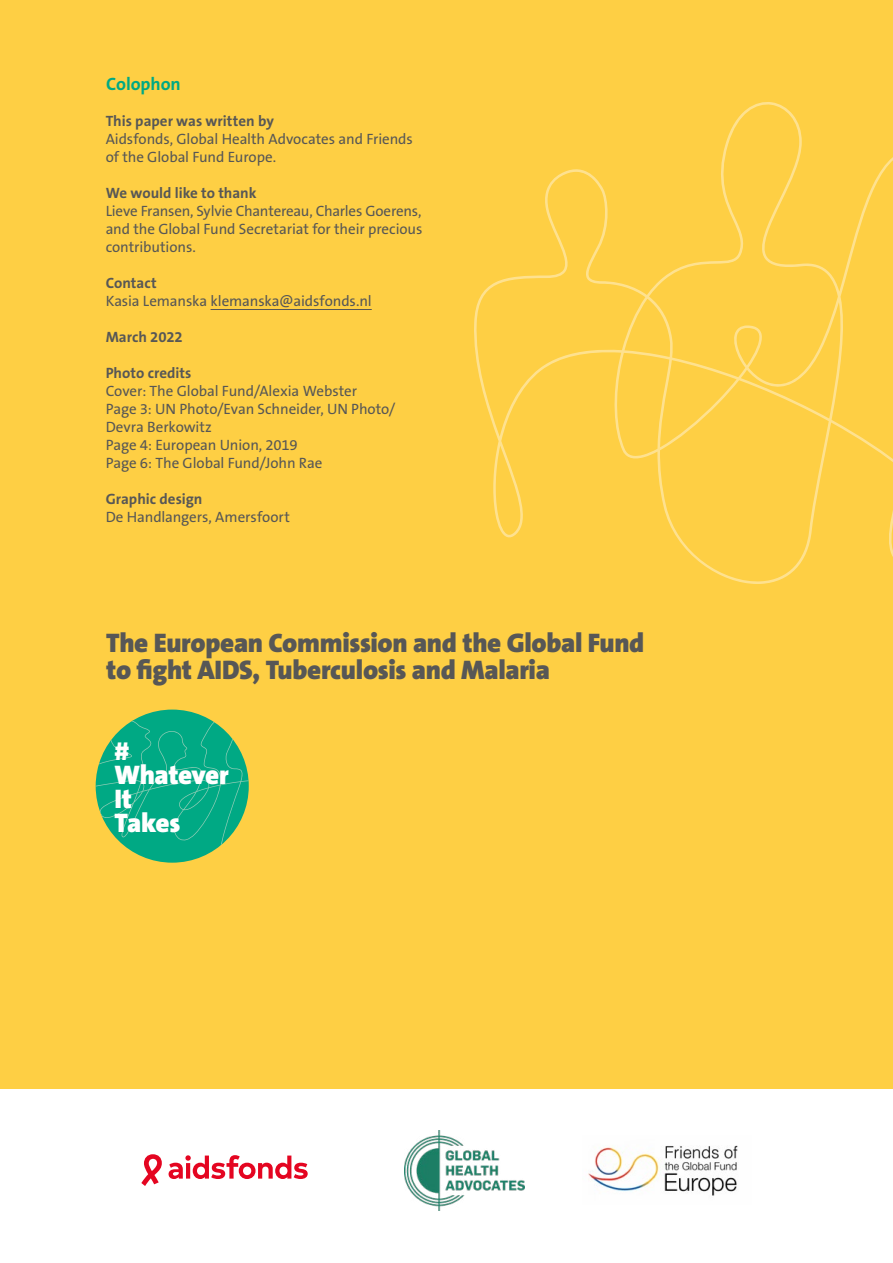
<style>
.page{position:relative;width:893px;height:1263px;background:#fff}
.page>*{position:absolute;margin:0;border:0;box-sizing:border-box;transform-origin:0 0}
.t1{font:900 27px/27px "The Sans B W9";letter-spacing:-.015em;color:#575756}
.t2{font:900 27px/24px "The Sans B W9";letter-spacing:-.015em;color:#fff}
.t3{font:700 18px "The Sans B W7";letter-spacing:-.005em;color:#00a984}
.t4{font:15px/18px "The Sans B W5 Plain";letter-spacing:-.005em;color:#575756}
.t5{font:700 15px "The Sans B W7";color:#575756}
</style>
<div class="page">
<div style="left:0;top:0;width:893px;height:1089px;background:#fecf44"></div>
<svg style="left:474px;top:102px;width:419px;height:482px"></svg>
<img style="left:588px;top:1145px;width:150px;height:51px">
<img style="left:405px;top:1130px;width:120px;height:80px">
<svg style="left:169px;top:1155px;width:139px;height:24px"></svg>
<svg style="left:141px;top:1154px;width:21px;height:32px"></svg>
<svg style="left:96px;top:715px;width:153px;height:148px"></svg>
<hr style="left:211px;top:309px;width:161px;height:1px;background:#575756">
<p class="t3" style="left:106px;top:72px;width:76px">Colophon</p>
<p class="t5" style="left:106px;top:111px;width:170px">This paper was written by</p>
<p class="t4" style="left:106px;top:130px;width:309px">Aidsfonds, Global Health Advocates and Friends of the Global Fund Europe.</p>
<p class="t5" style="left:106px;top:183px;width:152px">We would like to thank</p>
<p class="t4" style="left:106px;top:202px;width:318px;text-align:justify">Lieve Fransen, Sylvie Chantereau, Charles Goerens, and the Global Fund Secretariat for their precious contributions.</p>
<p class="t5" style="left:106px;top:273px;width:53px">Contact</p>
<p class="t4" style="left:106px;top:292px;width:268px">Kasia Lemanska klemanska@aidsfonds.nl</p>
<p class="t5" style="left:106px;top:327px;width:79px">March 2022</p>
<p class="t5" style="left:106px;top:363px;width:87px">Photo credits</p>
<p class="t4" style="left:106px;top:382px;width:291px">Cover: The Global Fund/Alexia Webster<br>Page 3: UN Photo/Evan Schneider, UN Photo/<br>Devra Berkowitz<br>Page 4: European Union, 2019<br>Page 6: The Global Fund/John Rae</p>
<p class="t5" style="left:106px;top:489px;width:98px">Graphic design</p>
<p class="t4" style="left:106px;top:508px;width:186px">De Handlangers, Amersfoort</p>
<h1 class="t1" style="left:106px;top:630px;width:540px">The European Commission and the Global Fund to fight AIDS, Tuberculosis and Malaria</h1>
<h1 class="t2" style="left:114px;top:739px;width:116px">#<br>Whatever<br>It<br>Takes</h1>
</div>
